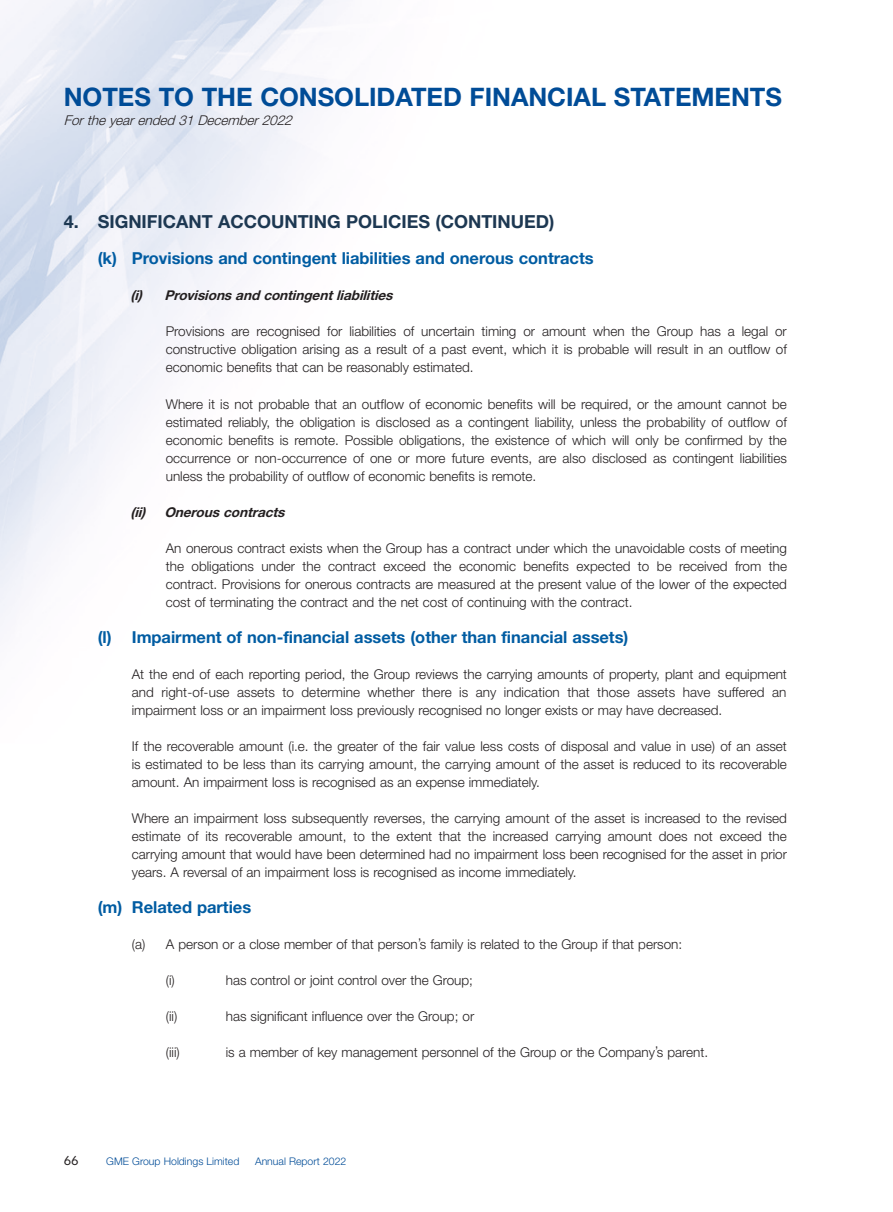
<style>
.page{position:relative;width:893px;height:1212px;background:#fff}
.page>*{position:absolute;margin:0;border:0;box-sizing:border-box;transform-origin:0 0}
.t1{font:700 25.5px "Helvetica Neue LT Std";color:#004c97}
.Heading_1{font:700 18px "Helvetica Neue LT Std";color:#1d3852}
.Heading_2{font:700 16.5px "Helvetica Neue LT Std";color:#005ca2}
.Body_Text{font:300 13.5px/18px "Helvetica Neue LT Std";color:#231f20;text-align:justify}
.Heading_3{font:italic 700 13.5px "Helvetica Neue LT Std";color:#231f20}
.t2{font:italic 300 13.5px "Helvetica Neue LT Std";color:#231f20}
.t3{font:500 12px "Semplicita Pro";color:#231f20}
.t4{font:300 10.5px "Helvetica Neue LT Std";color:#004c97}
</style>
<div class="page">
<img style="left:0;top:0;width:329px;height:618px">
<h1 class="t1" style="left:64px;top:81px;width:720px">NOTES TO THE CONSOLIDATED FINANCIAL STATEMENTS</h1>
<p class="t2" style="left:64px;top:112px;width:234px">Fortheyearended31December2022</p>
<p class="Heading_1" style="left:64px;top:211px;width:492px">4. SIGNIFICANT ACCOUNTING POLICIES (CONTINUED)</p>
<p class="Heading_2" style="left:98px;top:248px;width:497px">(k) Provisions and contingent liabilities and onerous contracts</p>
<p class="Heading_3" style="left:130px;top:287px;width:268px">(i) Provisionsand contingentliabilities</p>
<p class="Body_Text" style="left:166px;top:322px;width:622px">Provisions are recognised for liabilities of uncertain timing or amount when the Group has a legal or constructive obligation arising as a result of a past event, which it is probable will result in an outflow of economic benefits that can be reasonably estimated.</p>
<p class="Body_Text" style="left:166px;top:394px;width:623px">Where it is not probable that an outflow of economic benefits will be required, or the amount cannot be estimated reliably, the obligation is disclosed as a contingent liability, unless the probability of outflow of economic benefits is remote. Possible obligations, the existence of which will only be confirmed by the occurrence or non-occurrence of one or more future events, are also disclosed as contingent liabilities unless the probability of outflow of economic benefits is remote.</p>
<p class="Heading_3" style="left:130px;top:503px;width:17px">(ii)</p>
<p class="Heading_3" style="left:164px;top:503px;width:126px">Onerouscontracts</p>
<p class="Body_Text" style="left:166px;top:538px;width:623px">An onerous contract exists when the Group has a contract under which the unavoidable costs of meeting the obligations under the contract exceed the economic benefits expected to be received from the contract. Provisions for onerous contracts are measured at the present value of the lower of the expected cost of terminating the contract and the net cost of continuing with the contract.</p>
<p class="Heading_2" style="left:98px;top:626px;width:532px">(l) Impairment of non-financial assets (other than financial assets)</p>
<p class="Body_Text" style="left:132px;top:664px;width:657px">At the end of each reporting period, the Group reviews the carrying amounts of property, plant and equipment and right-of-use assets to determine whether there is any indication that those assets have suffered an impairment loss or an impairment loss previously recognised no longer exists or may have decreased.</p>
<p class="Body_Text" style="left:132px;top:736px;width:657px">If the recoverable amount (i.e. the greater of the fair value less costs of disposal and value in use) of an asset is estimated to be less than its carrying amount, the carrying amount of the asset is reduced to its recoverable amount. An impairment loss is recognised as an expense immediately.</p>
<p class="Body_Text" style="left:132px;top:808px;width:657px">Where an impairment loss subsequently reverses, the carrying amount of the asset is increased to the revised estimate of its recoverable amount, to the extent that the increased carrying amount does not exceed the carrying amount that would have been determined had no impairment loss been recognised for the asset in prior years. A reversal of an impairment loss is recognised as income immediately.</p>
<p class="Heading_2" style="left:98px;top:896px;width:155px">(m) Related parties</p>
<p class="Body_Text" style="left:132px;top:934px;width:552px">(a) A person or a close member of that person’s family is related to the Group if that person:</p>
<p class="Body_Text" style="left:166px;top:970px;width:10px">(i)</p>
<p class="Body_Text" style="left:226px;top:970px;width:249px">has control or joint control over the Group;</p>
<p class="Body_Text" style="left:166px;top:1006px;width:13px">(ii)</p>
<p class="Body_Text" style="left:226px;top:1006px;width:250px">has significant influence over the Group; or</p>
<p class="Body_Text" style="left:166px;top:1042px;width:15px">(iii)</p>
<p class="Body_Text" style="left:226px;top:1042px;width:484px">is a member of key management personnel of the Group or the Company’s parent.</p>
<p class="t3" style="left:64px;top:1152px;width:16px">66</p>
<p class="t4" style="left:106px;top:1154px;width:135px">GME Group Holdings Limited</p>
<p class="t4" style="left:255px;top:1154px;width:93px">Annual Report 2022</p>
</div>
